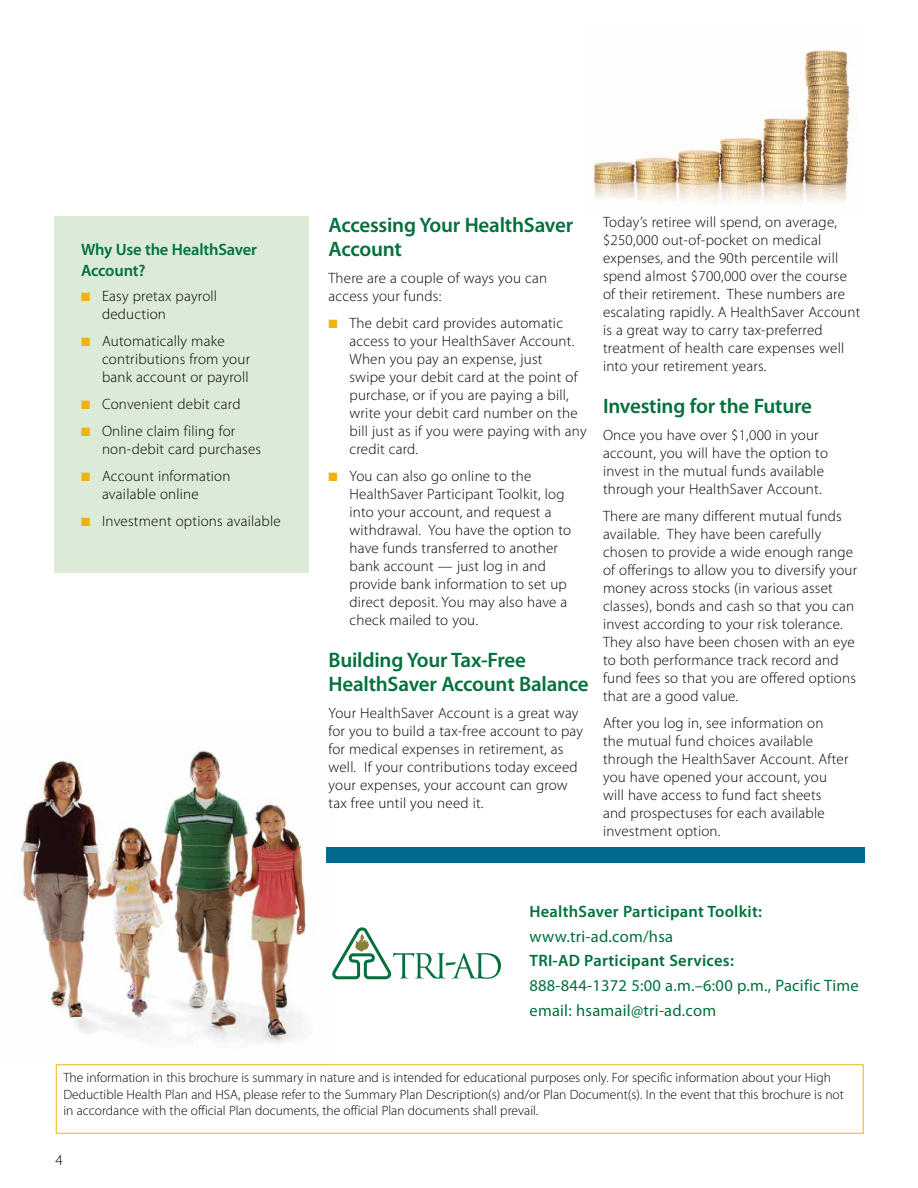
<style>
.page{position:relative;width:918px;height:1188px;background:#fff}
.page>*{position:absolute;margin:0;border:0;box-sizing:border-box;transform-origin:0 0}
.t1{font:600 21px/24px "Myriad Pro";letter-spacing:-.01em;color:#00703c}
.t2{font:16.5px/24.8px "Myriad Pro";letter-spacing:.015em;color:#00703c}
.t3{font:600 16.5px "Myriad Pro";letter-spacing:.015em;color:#00703c}
.t4{font:600 16.5px/21px "Myriad Pro";letter-spacing:-.01em;color:#00703c}
.t5{font:300 15px/18px "Myriad Pro";letter-spacing:.015em;color:#000}
.t6{font:300 13.5px/16.5px "Myriad Pro";color:#000}
.s1{color:#eeb310}
</style>
<div class="page">
<img style="left:19px;top:751px;width:311px;height:315px">
<div style="left:56px;top:1064px;width:808px;height:70px;border:1px solid #eeb310"></div>
<div style="left:54px;top:216px;width:254px;height:357px;background:#dbebd7"></div>
<div style="left:327px;top:847px;width:538px;height:15px;background:#006990"></div>
<img style="left:593px;top:50px;width:261px;height:151px">
<svg style="left:333px;top:927px;width:168px;height:53px"></svg>
<p class="t4" style="left:81px;top:239px;width:178px">Why Use the HealthSaver<br>Account?</p>
<p class="t5" style="left:102px;top:287px;width:117px;text-indent:-21px"><span class="s1">■</span> Easy pretax payroll deduction</p>
<p class="t5" style="left:102px;top:332px;width:150px;text-indent:-21px"><span class="s1">■</span> Automatically make contributions from your bank account or payroll</p>
<p class="t5" style="left:81px;top:395px;width:161px"><span class="s1">■</span> Convenient debit card</p>
<p class="t5" style="left:102px;top:422px;width:161px;text-indent:-21px"><span class="s1">■</span> Online claim filing for non-debit card purchases</p>
<p class="t5" style="left:102px;top:467px;width:130px;text-indent:-21px"><span class="s1">■</span> Account information available online</p>
<p class="t5" style="left:81px;top:512px;width:201px"><span class="s1">■</span> Investment options available</p>
<h1 class="t1" style="left:328px;top:212px;width:246px">Accessing Your HealthSaver<br>Account</h1>
<p class="t5" style="left:328px;top:269px;width:220px">There are a couple of ways you can access your funds:</p>
<p class="t5" style="left:350px;top:314px;width:239px;text-indent:-21px"><span class="s1">■</span> The debit card provides automatic access to your HealthSaver Account.<br>When you pay an expense, just<br>swipe your debit card at the point of purchase, or if you are paying a bill, write your debit card number on the bill just as if you were paying with any credit card.</p>
<p class="t5" style="left:350px;top:467px;width:223px;text-indent:-21px"><span class="s1">■</span> You can also go online to the<br>HealthSaver Participant Toolkit, log into your account, and request a withdrawal. You have the option to have funds transferred to another bank account — just log in and provide bank information to set up direct deposit. You may also have a check mailed to you.</p>
<h1 class="t1" style="left:328px;top:647px;width:262px">Building Your Tax-Free<br>HealthSaver Account Balance</h1>
<p class="t5" style="left:328px;top:704px;width:256px">Your HealthSaver Account is a great way for you to build a tax-free account to pay for medical expenses in retirement, as well. If your contributions today exceed your expenses, your account can grow tax free until you need it.</p>
<p class="t5" style="left:603px;top:213px;width:259px">Today’s retiree will spend, on average, $250,000 out-of-pocket on medical expenses, and the 90th percentile will spend almost $700,000 over the course of their retirement. These numbers are escalating rapidly. A HealthSaver Account is a great way to carry tax-preferred treatment of health care expenses well into your retirement years.</p>
<h1 class="t1" style="left:603px;top:394px;width:211px">Investing for the Future</h1>
<p class="t5" style="left:603px;top:426px;width:226px">Once you have over $1,000 in your account, you will have the option to invest in the mutual funds available through your HealthSaver Account.</p>
<p class="t5" style="left:603px;top:507px;width:256px">There are many different mutual funds available. They have been carefully chosen to provide a wide enough range of offerings to allow you to diversify your money across stocks (in various asset classes), bonds and cash so that you can invest according to your risk tolerance.<br>They also have been chosen with an eye to both performance track record and fund fees so that you are offered options that are a good value.</p>
<p class="t5" style="left:603px;top:714px;width:247px">After you log in, see information on<br>the mutual fund choices available through the HealthSaver Account. After you have opened your account, you will have access to fund fact sheets and prospectuses for each available investment option.</p>
<p class="t3" style="left:530px;top:901px;width:234px">HealthSaver Participant Toolkit:</p>
<p class="t2" style="left:530px;top:923px;width:145px">www.tri-ad.com/hsa</p>
<p class="t3" style="left:530px;top:950px;width:206px">TRI-AD Participant Services:</p>
<p class="t2" style="left:530px;top:973px;width:331px">888-844-1372 5:00 a.m.–6:00 p.m., Pacific Time email: hsamail@tri-ad.com</p>
<p class="t6" style="left:63px;top:1069px;width:782px">The information in this brochure is summary in nature and is intended for educational purposes only. For specific information about your High<br>Deductible Health Plan and HSA, please refer to the Summary Plan Description(s) and/or Plan Document(s). In the event that this brochure is not in accordance with the official Plan documents, the official Plan documents shall prevail.</p>
<p class="t5" style="left:56px;top:1151px;width:9px">4</p>
</div>
